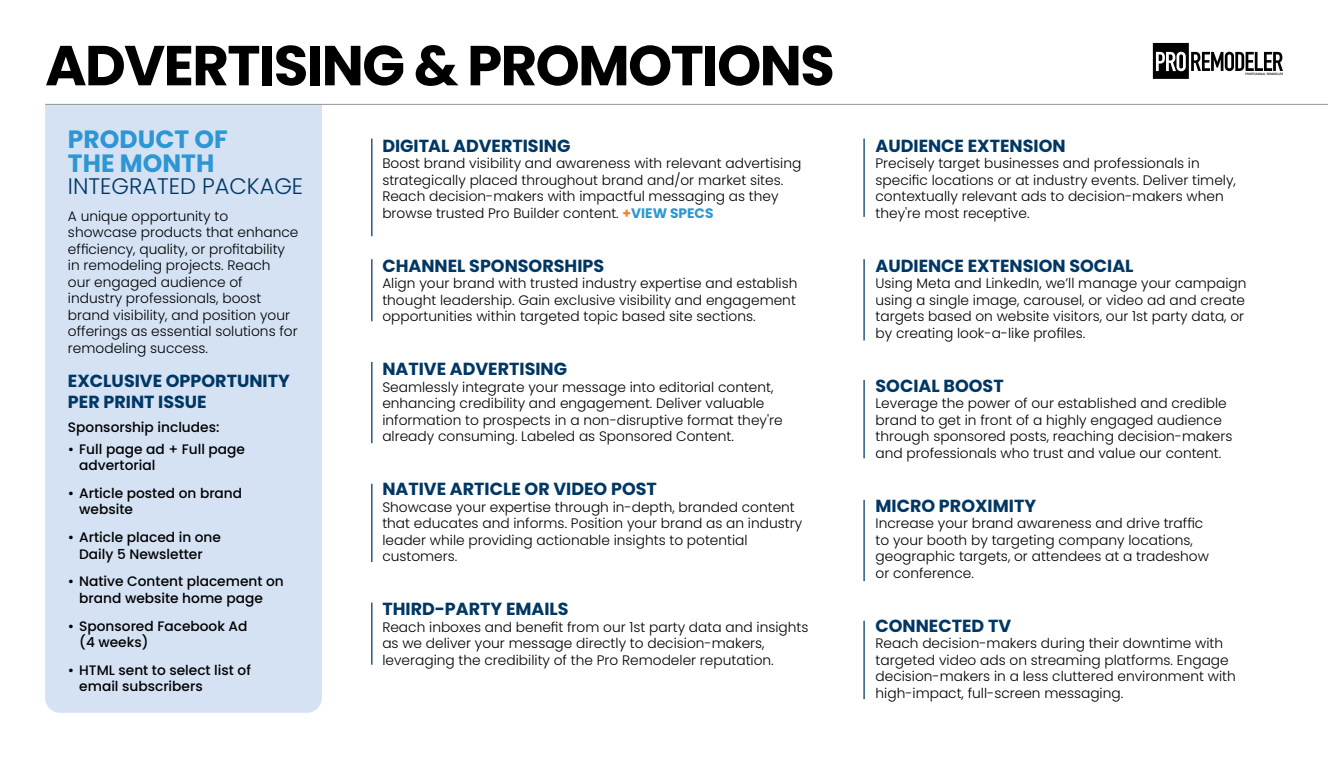
<style>
.page{position:relative;width:1328px;height:765px;background:#fff}
.page>*{position:absolute;margin:0;border:0;box-sizing:border-box;transform-origin:0 0}
.t1{font:700 56.25px "Poppins";letter-spacing:-.03em;color:#000}
.t2{font:700 25px/24.5px "Poppins";color:#2d96d3}
.t3{font:300 22.5px "Poppins";color:#003764}
.t4{font:700 17.5px/21px "Poppins";color:#003764}
.t5{font:300 13.75px/16.5px "Poppins";color:#000}
.t6{font:500 13.75px/16.5px "Poppins";color:#000}
.s1{font-weight:700;color:#f58220}
.s2{font-weight:700;color:#2d96d3}
</style>
<div class="page">
<div style="left:45px;top:103px;width:277px;height:610px;background:#d4e2f4"></div>
<svg style="left:1152px;top:43px;width:131px;height:36px"></svg>
<hr style="left:45px;top:104px;width:1283px;height:1px;background:#939598">
<hr style="left:371px;top:139px;width:1px;height:97px;background:#003764">
<hr style="left:371px;top:259px;width:1px;height:62px;background:#003764">
<hr style="left:371px;top:362px;width:1px;height:81px;background:#003764">
<hr style="left:371px;top:484px;width:1px;height:78px;background:#003764">
<hr style="left:371px;top:603px;width:1px;height:62px;background:#003764">
<hr style="left:863px;top:139px;width:1px;height:78px;background:#003764">
<hr style="left:863px;top:259px;width:1px;height:81px;background:#003764">
<hr style="left:863px;top:380px;width:1px;height:78px;background:#003764">
<hr style="left:863px;top:500px;width:1px;height:81px;background:#003764">
<hr style="left:863px;top:621px;width:1px;height:78px;background:#003764">
<h1 class="t1" style="left:45px;top:33px;width:791px">ADVERTISING &amp; PROMOTIONS</h1>
<h2 class="t2" style="left:68px;top:127px;width:161px">PRODUCT OF<br>THE MONTH</h2>
<h3 class="t3" style="left:68px;top:173px;width:237px">INTEGRATED PACKAGE</h3>
<p class="t5" style="left:68px;top:208px;width:232px">A unique opportunity to showcase products that enhance efficiency, quality, or profitability in remodeling projects. Reach<br>our engaged audience of industry professionals, boost brand visibility, and position your offerings as essential solutions for remodeling success.</p>
<p class="t4" style="left:68px;top:370px;width:223px">EXCLUSIVE OPPORTUNITY<br>PER PRINT ISSUE</p>
<p class="t6" style="left:68px;top:419px;width:153px">Sponsorship includes:</p>
<p class="t6" style="left:79px;top:441px;width:167px;text-indent:-11px">• Full page ad + Full page advertorial</p>
<p class="t6" style="left:79px;top:485px;width:164px;text-indent:-11px">• Article posted on brand website</p>
<p class="t6" style="left:68px;top:529px;width:155px;text-align:center">• Article placed in one<br>Daily 5 Newsletter</p>
<p class="t6" style="left:79px;top:573px;width:206px;text-indent:-11px">• Native Content placement on brand website home page</p>
<p class="t6" style="left:79px;top:618px;width:170px;text-indent:-11px">• Sponsored Facebook Ad (4 weeks)</p>
<p class="t6" style="left:79px;top:662px;width:173px;text-indent:-11px">• HTML sent to select list of email subscribers</p>
<p class="t4" style="left:382px;top:135px;width:190px">DIGITAL ADVERTISING</p>
<p class="t5" style="left:382px;top:155px;width:420px">Boost brand visibility and awareness with relevant advertising strategically placed throughout brand and/or market sites.<br>Reach decision-makers with impactful messaging as they browse trusted Pro Builder content. <span class="s1">+</span><span class="s2">VIEW SPECS</span></p>
<p class="t4" style="left:382px;top:255px;width:223px">CHANNEL SPONSORSHIPS</p>
<p class="t5" style="left:382px;top:275px;width:417px;text-align:justify">Align your brand with trusted industry expertise and establish thought leadership. Gain exclusive visibility and engagement opportunities within targeted topic based site sections.</p>
<p class="t4" style="left:382px;top:359px;width:186px">NATIVE ADVERTISING</p>
<p class="t5" style="left:382px;top:379px;width:402px">Seamlessly integrate your message into editorial content, enhancing credibility and engagement. Deliver valuable information to prospects in a non-disruptive format they're already consuming. Labeled as Sponsored Content.</p>
<p class="t4" style="left:382px;top:479px;width:276px">NATIVE ARTICLE OR VIDEO POST</p>
<p class="t5" style="left:382px;top:499px;width:421px">Showcase your expertise through in-depth, branded content that educates and informs. Position your brand as an industry leader while providing actionable insights to potential customers.</p>
<p class="t4" style="left:382px;top:599px;width:188px">THIRD-PARTY EMAILS</p>
<p class="t5" style="left:382px;top:619px;width:427px">Reach inboxes and benefit from our 1st party data and insights as we deliver your message directly to decision-makers, leveraging the credibility of the Pro Remodeler reputation.</p>
<p class="t4" style="left:875px;top:135px;width:192px">AUDIENCE EXTENSION</p>
<p class="t5" style="left:875px;top:155px;width:362px">Precisely target businesses and professionals in specific locations or at industry events. Deliver timely, contextually relevant ads to decision-makers when they're most receptive.</p>
<p class="t4" style="left:875px;top:255px;width:260px">AUDIENCE EXTENSION SOCIAL</p>
<p class="t5" style="left:875px;top:275px;width:372px">Using Meta and LinkedIn, we’ll manage your campaign using a single image, carousel, or video ad and create targets based on website visitors, our 1st party data, or by creating look-a-like profiles.</p>
<p class="t4" style="left:875px;top:375px;width:130px">SOCIAL BOOST</p>
<p class="t5" style="left:875px;top:395px;width:358px">Leverage the power of our established and credible brand to get in front of a highly engaged audience through sponsored posts, reaching decision-makers and professionals who trust and value our content.</p>
<p class="t4" style="left:875px;top:495px;width:162px">MICRO PROXIMITY</p>
<p class="t5" style="left:875px;top:515px;width:335px">Increase your brand awareness and drive traffic to your booth by targeting company locations, geographic targets, or attendees at a tradeshow or conference.</p>
<p class="t4" style="left:875px;top:615px;width:137px">CONNECTED TV</p>
<p class="t5" style="left:875px;top:635px;width:362px">Reach decision-makers during their downtime with targeted video ads on streaming platforms. Engage decision-makers in a less cluttered environment with high-impact, full-screen messaging.</p>
</div>
